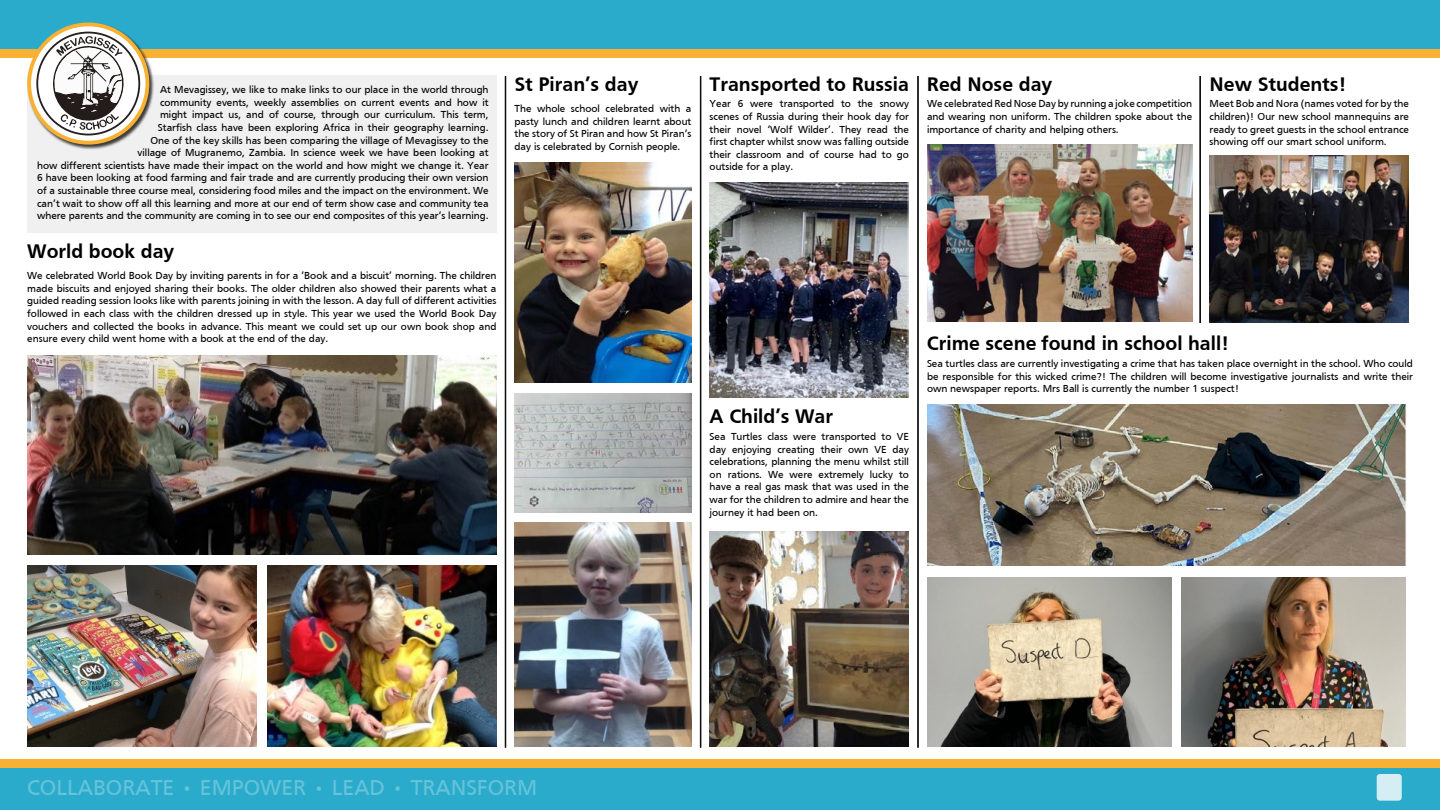
<style>
.page{position:relative;width:1440px;height:810px;background:#fff}
.page>*{position:absolute;margin:0;border:0;box-sizing:border-box;transform-origin:0 0}
.t1{font:22.27px "Frutiger";color:#66c3da}
.t2{font:700 20.25px "Frutiger";color:#000}
.t3{font:10.5px/12.6px "Frutiger";color:#000;text-align:justify}
</style>
<div class="page">
<div style="left:27px;top:75px;width:469px;height:157px;background:#f0f0f0"></div>
<div style="left:0;top:767px;width:1440px;height:43px;background:#2babcc"></div>
<div style="left:0;top:0;width:1440px;height:50px;background:#2babcc"></div>
<div style="left:0;top:759px;width:1440px;height:8px;background:#f8b133"></div>
<div style="left:0;top:50px;width:1440px;height:8px;background:#f8b133"></div>
<div style="left:1377px;top:774px;width:25px;height:27px;background:#d4eef4;border-radius:3px"></div>
<div style="left:27px;top:22px;width:127px;height:128px;background:#000;opacity:.75"></div>
<svg style="left:29px;top:24px;width:118px;height:119px"></svg>
<svg style="left:36px;top:31px;width:105px;height:105px"></svg>
<div style="left:27px;top:22px;width:122px;height:123px;border:4px solid #f8b133;border-radius:50%"></div>
<img style="left:27px;top:356px;width:469px;height:199px">
<img style="left:27px;top:565px;width:229px;height:182px">
<img style="left:267px;top:565px;width:230px;height:182px">
<hr style="left:506px;top:76px;width:1px;height:672px;background:#000">
<hr style="left:505px;top:76px;width:1px;height:672px;background:#000">
<hr style="left:701px;top:76px;width:1px;height:672px;background:#000">
<hr style="left:700px;top:76px;width:1px;height:672px;background:#000">
<hr style="left:918px;top:76px;width:1px;height:672px;background:#000">
<hr style="left:1200px;top:76px;width:1px;height:247px;background:#000">
<img style="left:514px;top:163px;width:178px;height:219px">
<img style="left:514px;top:522px;width:178px;height:225px">
<img style="left:515px;top:393px;width:176px;height:120px">
<img style="left:710px;top:183px;width:199px;height:214px">
<img style="left:927px;top:145px;width:265px;height:176px">
<img style="left:927px;top:578px;width:244px;height:169px">
<img style="left:1181px;top:578px;width:224px;height:169px">
<img style="left:1210px;top:156px;width:199px;height:166px">
<img style="left:710px;top:532px;width:199px;height:215px">
<img style="left:927px;top:405px;width:480px;height:160px">
<p class="t3" style="left:37px;top:83px;width:453px;text-align:right">At Mevagissey, we like to make links to our place in the world through<br>community events, weekly assemblies on current events and how it<br>might impact us, and of course, through our curriculum. This term,<br>Starfish class have been exploring Africa in their geography learning.<br>One of the key skills has been comparing the village of Mevagissey to the<br>village of Mugranemo, Zambia. In science week we have been looking at<br>how different scientists have made their impact on the world and how might we change it. Year 6 have been looking at food farming and fair trade and are currently producing their own version of a sustainable three course meal, considering food miles and the impact on the environment. We can’t wait to show off all this learning and more at our end of term show case and community tea where parents and the community are coming in to see our end composites of this year’s learning.</p>
<h2 class="t2" style="left:27px;top:239px;width:149px">World book day</h2>
<p class="t3" style="left:27px;top:269px;width:471px">We celebrated World Book Day by inviting parents in for a ’Book and a biscuit’ morning. The children made biscuits and enjoyed sharing their books. The older children also showed their parents what a guided reading session looks like with parents joining in with the lesson. A day full of different activities followed in each class with the children dressed up in style. This year we used the World Book Day vouchers and collected the books in advance. This meant we could set up our own book shop and ensure every child went home with a book at the end of the day.</p>
<h2 class="t2" style="left:515px;top:72px;width:126px">St Piran’s day</h2>
<h2 class="t2" style="left:710px;top:72px;width:201px">Transported to Russia</h2>
<h2 class="t2" style="left:927px;top:72px;width:127px">Red Nose day</h2>
<p class="t3" style="left:515px;top:102px;width:179px">The whole school celebrated with a pasty lunch and children learnt about the story of St Piran and how St Piran’s day is celebrated by Cornish people.</p>
<p class="t3" style="left:710px;top:97px;width:201px">Year 6 were transported to the snowy scenes of Russia during their hook day for their novel ‘Wolf Wilder’. They read the first chapter whilst snow was falling outside their classroom and of course had to go outside for a play.</p>
<p class="t3" style="left:927px;top:97px;width:267px">We celebrated Red Nose Day by running a joke competition and wearing non uniform. The children spoke about the importance of charity and helping others.</p>
<h2 class="t2" style="left:1210px;top:72px;width:138px">New Students!</h2>
<p class="t3" style="left:1210px;top:97px;width:201px">Meet Bob and Nora (names voted for by the children)! Our new school mannequins are ready to greet guests in the school entrance showing off our smart school uniform.</p>
<h2 class="t2" style="left:927px;top:332px;width:303px">Crime scene found in school hall!</h2>
<h2 class="t2" style="left:710px;top:405px;width:125px">A Child’s War</h2>
<p class="t3" style="left:710px;top:430px;width:201px">Sea Turtles class were transported to VE day enjoying creating their own VE day celebrations, planning the menu whilst still on rations. We were extremely lucky to have a real gas mask that was used in the war for the children to admire and hear the journey it had been on.</p>
<p class="t3" style="left:927px;top:357px;width:488px">Sea turtles class are currently investigating a crime that has taken place overnight in the school. Who could be responsible for this wicked crime?! The children will become investigative journalists and write their own newspaper reports. Mrs Ball is currently the number 1 suspect!</p>
<h1 class="t1" style="left:27px;top:774px;width:512px">COLLABORATE • EMPOWER • LEAD • TRANSFORM</h1>
</div>
